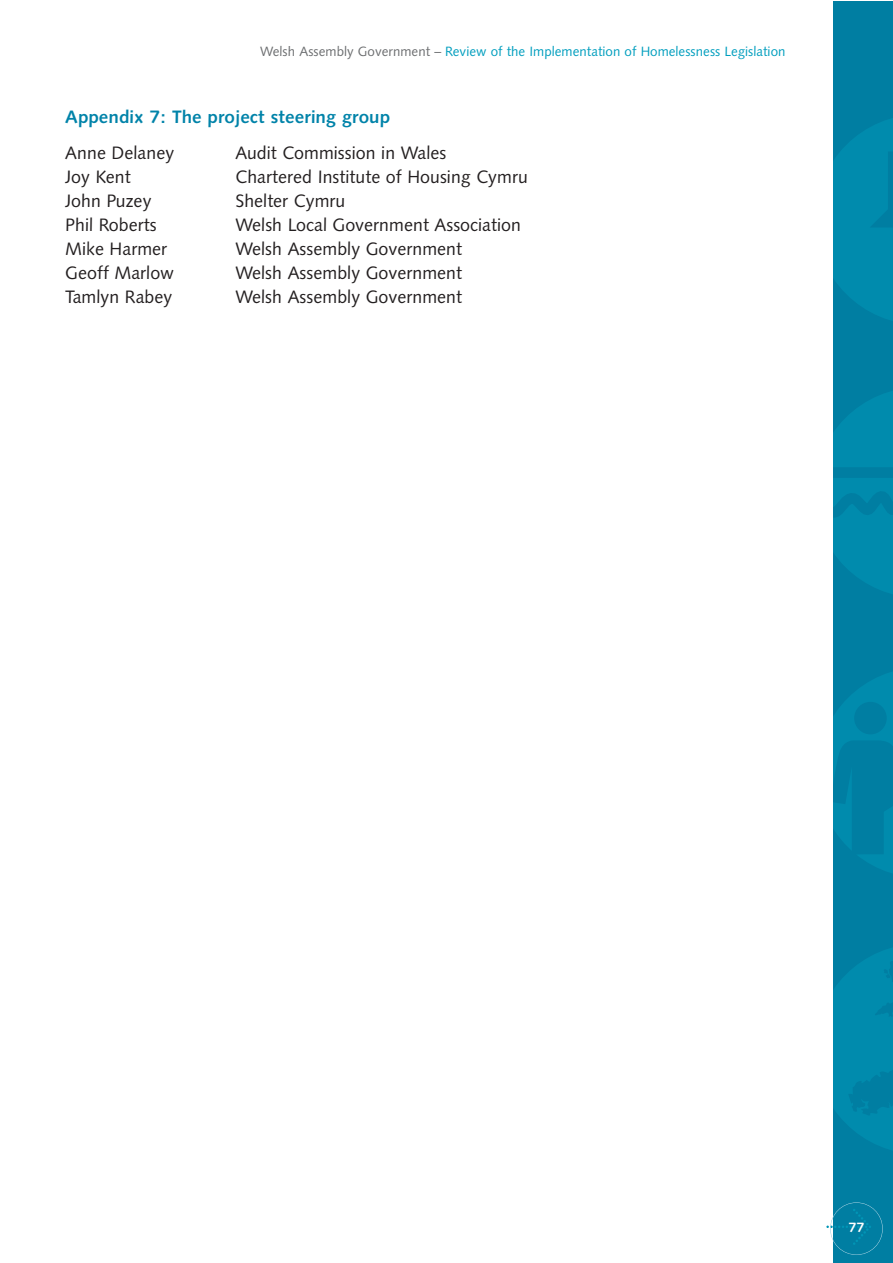
<style>
.page{position:relative;width:893px;height:1263px;background:#fff}
.page>*{position:absolute;margin:0;border:0;box-sizing:border-box;transform-origin:0 0}
.t1{font:18px "Humanist 531 BT Roman A";color:#231f20}
.t2{font:18px "Humanist 531 BT Bold A";color:#0083a9}
.t3{font:13.5px "Humanist 531 BT Roman A";color:#009ebe}
.t4{font:13.5px "Humanist 531 BT Bold A";color:#fff}
.s1{color:#6c6e70}
</style>
<div class="page">
<div style="left:833px;top:2px;width:59px;height:1261px;background:#007ea2"></div>
<svg style="left:833px;top:119px;width:59px;height:201px"></svg>
<svg style="left:833px;top:672px;width:59px;height:201px"></svg>
<div style="left:854px;top:702px;width:32px;height:32px;background:#007ea2;border-radius:50%"></div>
<svg style="left:833px;top:948px;width:59px;height:202px"></svg>
<svg style="left:833px;top:391px;width:59px;height:203px"></svg>
<svg style="left:826px;top:1209px;width:45px;height:36px"></svg>
<div style="left:830px;top:1202px;width:52px;height:53px;border:1px solid #9fcedf;border-radius:50%"></div>
<p class="t3" style="left:260px;top:46px;width:527px"><span class="s1">Welsh Assembly Government –</span> Review of the Implementation of Homelessness Legislation</p>
<p class="t2" style="left:65px;top:110px;width:326px">Appendix 7: The project steering group</p>
<p class="t1" style="left:65px;top:146px;width:110px">Anne Delaney</p>
<p class="t1" style="left:235px;top:146px;width:212px">Audit Commission in Wales</p>
<p class="t1" style="left:65px;top:170px;width:67px">Joy Kent</p>
<p class="t1" style="left:235px;top:170px;width:294px">Chartered Institute of Housing Cymru</p>
<p class="t1" style="left:65px;top:194px;width:88px">John Puzey</p>
<p class="t1" style="left:235px;top:194px;width:111px">Shelter Cymru</p>
<p class="t1" style="left:65px;top:218px;width:93px">Phil Roberts</p>
<p class="t1" style="left:235px;top:218px;width:287px">Welsh Local Government Association</p>
<p class="t1" style="left:65px;top:242px;width:103px">Mike Harmer</p>
<p class="t1" style="left:235px;top:242px;width:228px">Welsh Assembly Government</p>
<p class="t1" style="left:65px;top:266px;width:110px">Geoff Marlow</p>
<p class="t1" style="left:235px;top:266px;width:228px">Welsh Assembly Government</p>
<p class="t1" style="left:65px;top:290px;width:109px">Tamlyn Rabey</p>
<p class="t1" style="left:235px;top:290px;width:228px">Welsh Assembly Government</p>
<p class="t4" style="left:848px;top:1223px;width:17px">77</p>
</div>
